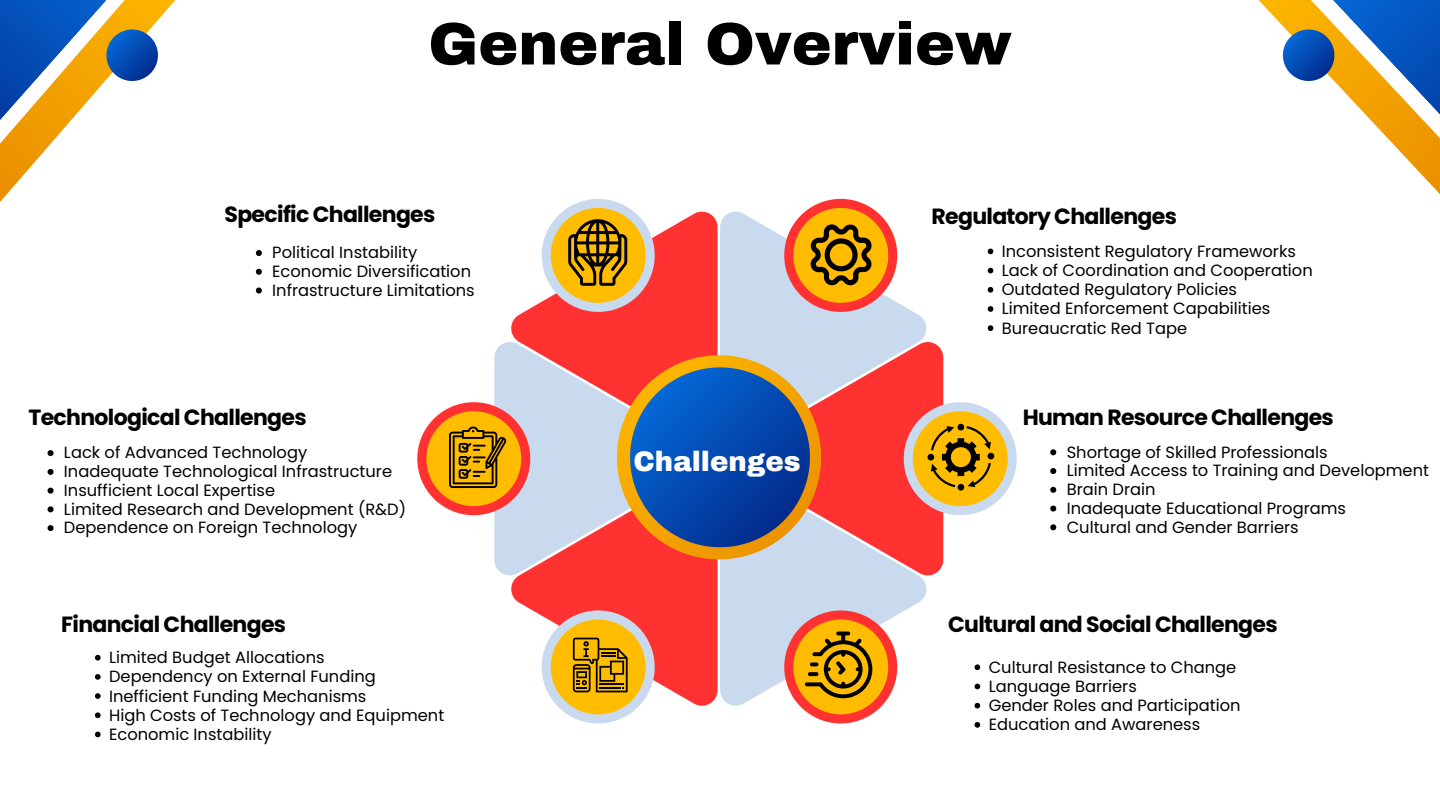
<style>
.page{position:relative;width:1440px;height:810px;background:#fff}
.page>*{position:absolute;margin:0;border:0;box-sizing:border-box;transform-origin:0 0}
.t1{font:900 60px "Archivo";color:#000}
.t2{font:900 27.6px "Archivo";color:#fff}
.t3{font:700 22px "Poppins";letter-spacing:-.03em;color:#000}
.t4{font:16.3px "Poppins";color:#000}
</style>
<div class="page">
<svg style="left:1258px;top:0;width:182px;height:194px"></svg>
<svg style="left:0;top:0;width:176px;height:202px"></svg>
<svg style="left:417px;top:199px;width:600px;height:529px"></svg>
<svg style="left:1050px;top:449px;width:6px;height:6px"></svg>
<svg style="left:1050px;top:468px;width:6px;height:6px"></svg>
<svg style="left:1050px;top:487px;width:6px;height:6px"></svg>
<svg style="left:1050px;top:506px;width:6px;height:6px"></svg>
<svg style="left:1050px;top:524px;width:6px;height:6px"></svg>
<svg style="left:48px;top:450px;width:6px;height:6px"></svg>
<svg style="left:48px;top:469px;width:6px;height:6px"></svg>
<svg style="left:48px;top:488px;width:6px;height:6px"></svg>
<svg style="left:48px;top:506px;width:6px;height:6px"></svg>
<svg style="left:48px;top:525px;width:6px;height:6px"></svg>
<svg style="left:256px;top:250px;width:6px;height:6px"></svg>
<svg style="left:256px;top:269px;width:6px;height:6px"></svg>
<svg style="left:256px;top:288px;width:6px;height:6px"></svg>
<svg style="left:95px;top:655px;width:6px;height:6px"></svg>
<svg style="left:95px;top:674px;width:6px;height:6px"></svg>
<svg style="left:95px;top:693px;width:6px;height:6px"></svg>
<svg style="left:95px;top:712px;width:6px;height:6px"></svg>
<svg style="left:95px;top:732px;width:6px;height:5px"></svg>
<p class="t1" style="left:428px;top:12px;width:585px">General Overview</p>
<p class="t3" style="left:225px;top:199px;width:212px">Specific Challenges</p>
<p class="t4" style="left:272px;top:241px;width:146px">Political Instability</p>
<p class="t4" style="left:272px;top:260px;width:200px">Economic Diversification</p>
<p class="t4" style="left:272px;top:279px;width:204px">Infrastructure Limitations</p>
<h3 class="t3" style="left:932px;top:201px;width:247px">Regulatory Challenges</h3>
<p class="t4" style="left:1002px;top:240px;width:296px">Inconsistent Regulatory Frameworks</p>
<p class="t4" style="left:1002px;top:259px;width:312px">Lack of Coordination and Cooperation</p>
<p class="t4" style="left:1002px;top:278px;width:237px">Outdated Regulatory Policies</p>
<p class="t4" style="left:1002px;top:297px;width:270px">Limited Enforcement Capabilities</p>
<p class="t4" style="left:1002px;top:317px;width:187px">Bureaucratic Red Tape</p>
<p class="t3" style="left:28px;top:402px;width:280px">Technological Challenges</p>
<p class="t3" style="left:1023px;top:402px;width:313px">Human Resource Challenges</p>
<p class="t4" style="left:64px;top:441px;width:245px">Lack of Advanced Technology</p>
<p class="t4" style="left:64px;top:460px;width:330px">Inadequate Technological Infrastructure</p>
<p class="t4" style="left:64px;top:479px;width:213px">Insufficient Local Expertise</p>
<h3 class="t4" style="left:64px;top:498px;width:344px">Limited Research and Development (R&amp;D)</h3>
<h3 class="t4" style="left:64px;top:516px;width:295px">Dependence on Foreign Technology</h3>
<p class="t3" style="left:61px;top:609px;width:227px">Financial Challenges</p>
<p class="t4" style="left:109px;top:646px;width:217px">Limited Budget Allocations</p>
<p class="t4" style="left:109px;top:665px;width:268px">Dependency on External Funding</p>
<p class="t4" style="left:109px;top:684px;width:259px">Inefficient Funding Mechanisms</p>
<p class="t4" style="left:109px;top:704px;width:337px">High Costs of Technology and Equipment</p>
<p class="t4" style="left:109px;top:723px;width:164px">Economic Instability</p>
<p class="t2" style="left:634px;top:446px;width:169px">Challenges</p>
<p class="t4" style="left:1067px;top:440px;width:263px">Shortage of Skilled Professionals</p>
<p class="t4" style="left:1067px;top:459px;width:364px">Limited Access to Training and Development</p>
<p class="t4" style="left:1067px;top:478px;width:90px">Brain Drain</p>
<p class="t4" style="left:1067px;top:497px;width:281px">Inadequate Educational Programs</p>
<h2 class="t4" style="left:1067px;top:515px;width:234px">Cultural and Gender Barriers</h2>
<h3 class="t3" style="left:948px;top:609px;width:331px">Cultural and Social Challenges</h3>
<p class="t4" style="left:989px;top:656px;width:249px">Cultural Resistance to Change</p>
<h1 class="t4" style="left:989px;top:675px;width:150px">Language Barriers</h1>
<p class="t4" style="left:989px;top:694px;width:253px">Gender Roles and Participation</p>
<p class="t4" style="left:989px;top:713px;width:213px">Education and Awareness</p>
</div>
